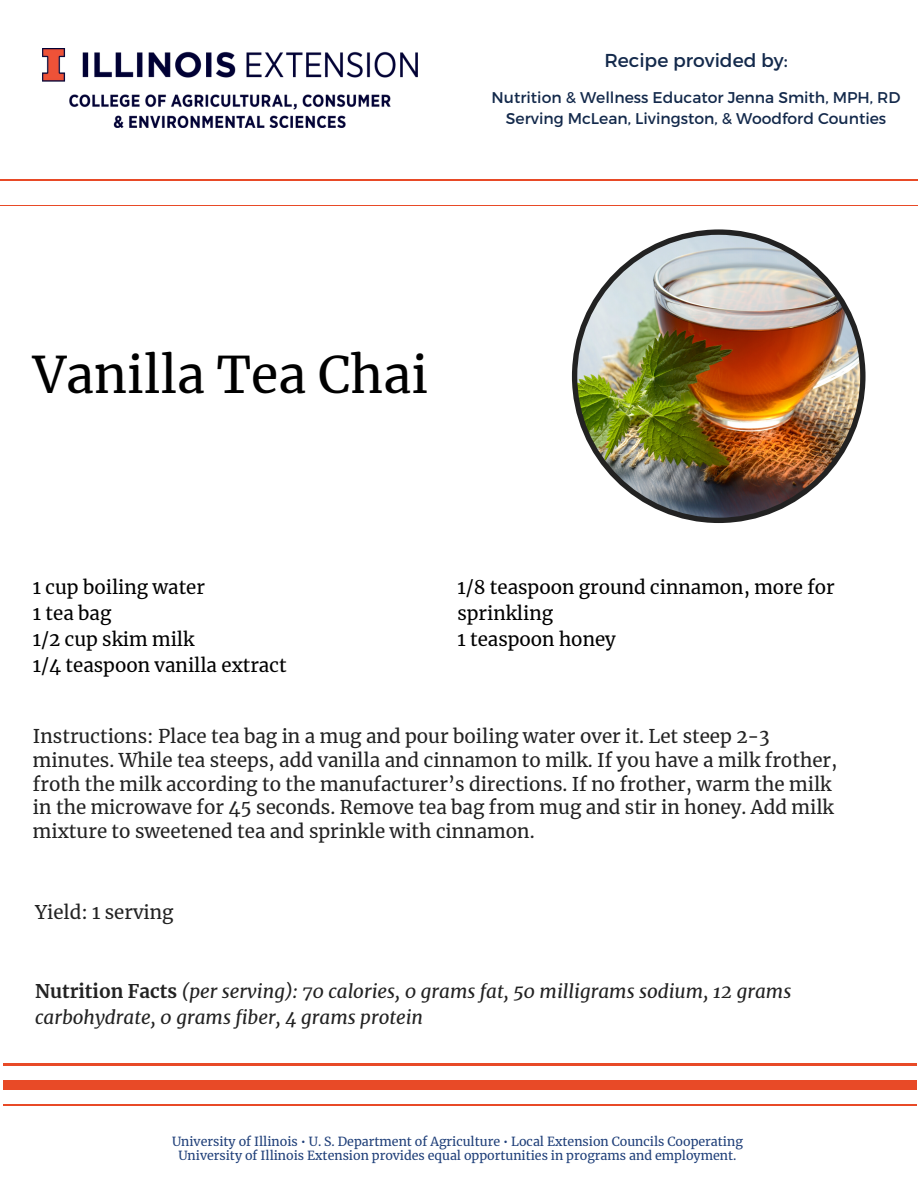
<style>
.page{position:relative;width:918px;height:1188px;background:#fff}
.page>*{position:absolute;margin:0;border:0;box-sizing:border-box;transform-origin:0 0}
.t1{font:49.8px "Merriweather";color:#000}
.t2{font:18.75px/23.7px "Merriweather";color:#222}
.t3{font:18.75px/25.8px "Merriweather";color:#000}
.t4{font:italic 18.75px/25.8px "Merriweather";color:#222}
.t5{font:18.75px "Montserrat";color:#13294b}
.t6{font:15.6px/21.3px "Montserrat";color:#13294b;text-align:center}
.t7{font:12.45px/14.7px "Merriweather";color:#1f3f79;text-align:center}
.s1{font-weight:700;font-style:normal}
</style>
<div class="page">
<hr style="left:0;top:180px;width:918px;height:1px;background:#e84a27">
<hr style="left:0;top:205px;width:918px;height:1px;background:#e84a27">
<hr style="left:3px;top:1064px;width:914px;height:2px;background:#e84a27">
<div style="left:3px;top:1080px;width:914px;height:10px;background:#e84a27"></div>
<hr style="left:3px;top:1104px;width:914px;height:2px;background:#e84a27">
<img style="left:572px;top:229px;width:294px;height:294px">
<img style="left:42px;top:49px;width:375px;height:78px">
<p class="t5" style="left:604px;top:48px;width:185px">Recipe provided by:</p>
<p class="t6" style="left:492px;top:86px;width:410px">Nutrition &amp; Wellness Educator Jenna Smith, MPH, RD<br>Serving McLean, Livingston, &amp; Woodford Counties</p>
<h1 class="t1" style="left:33px;top:344px;width:397px">Vanilla Tea Chai</h1>
<p class="t3" style="left:33px;top:575px;width:255px">1 cup boiling water<br>1 tea bag<br>1/2 cup skim milk<br>1/4 teaspoon vanilla extract</p>
<p class="t3" style="left:457px;top:575px;width:379px">1/8 teaspoon ground cinnamon, more for sprinkling<br>1 teaspoon honey</p>
<p class="t2" style="left:33px;top:725px;width:806px">Instructions: Place tea bag in a mug and pour boiling water over it. Let steep 2-3 minutes. While tea steeps, add vanilla and cinnamon to milk. If you have a milk frother, froth the milk according to the manufacturer’s directions. If no frother, warm the milk in the microwave for 45 seconds. Remove tea bag from mug and stir in honey. Add milk mixture to sweetened tea and sprinkle with cinnamon.</p>
<p class="t2" style="left:35px;top:900px;width:140px">Yield: 1 serving</p>
<p class="t4" style="left:35px;top:979px;width:758px"><span class="s1">Nutrition Facts</span> (per serving): 70 calories, 0 grams fat, 50 milligrams sodium, 12 grams carbohydrate, 0 grams fiber, 4 grams protein</p>
<p class="t7" style="left:172px;top:1134px;width:572px">University of Illinois • U. S. Department of Agriculture • Local Extension Councils Cooperating<br>University of Illinois Extension provides equal opportunities in programs and employment.</p>
</div>
